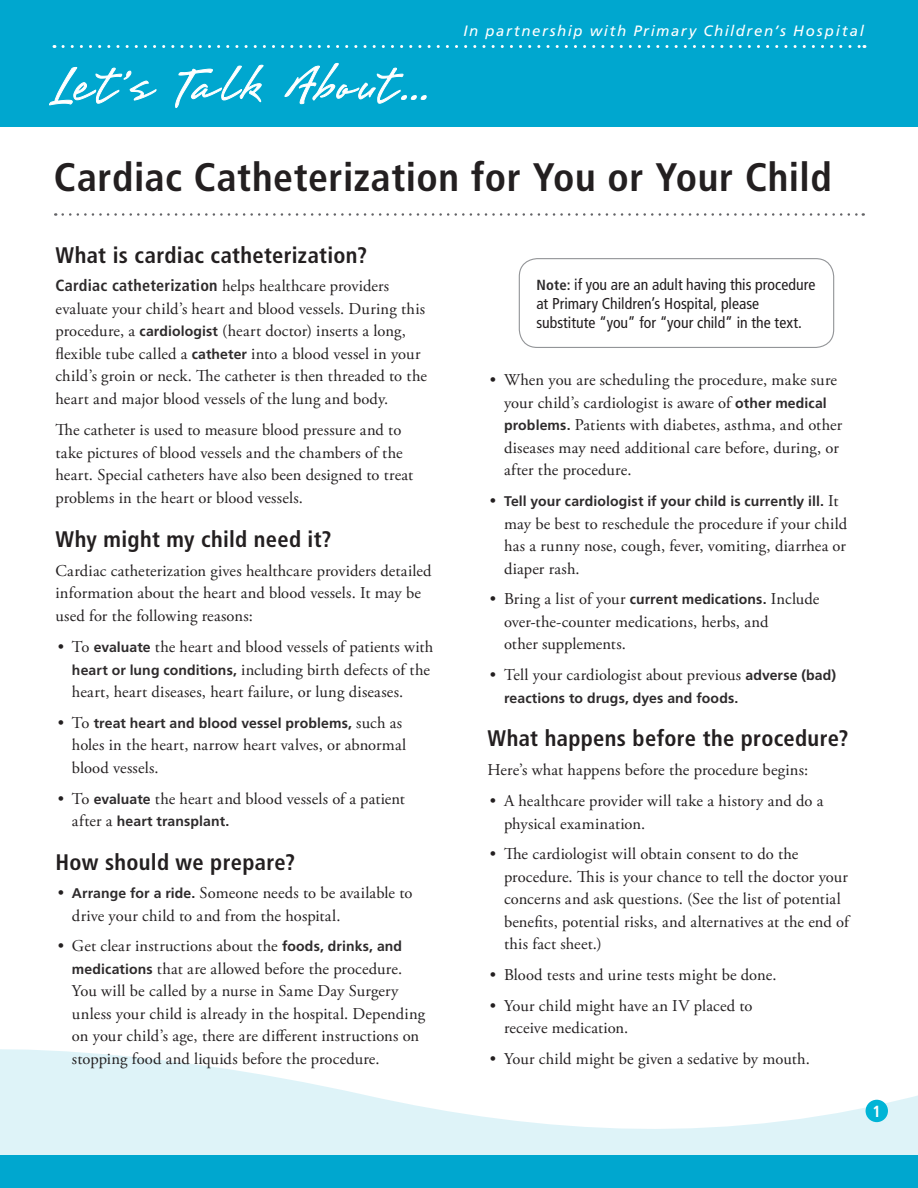
<style>
.page{position:relative;width:918px;height:1188px;background:#fff}
.page>*{position:absolute;margin:0;border:0;box-sizing:border-box;transform-origin:0 0}
.Title__h1{font:700 condensed 39.75px "Frutiger LT Std";letter-spacing:.015em;color:#231f20}
.Level_1__h2{font:700 condensed 22.5px "Frutiger LT Std";letter-spacing:.015em;color:#231f20}
.Main__p{font:16.5px/22.5px "Adobe Garamond Pro";letter-spacing:.01em;color:#231f20}
.Page_number{font:700 condensed 16.2px "Frutiger LT Std";color:#fff}
.Main{font:condensed 15.75px/18.8px "Frutiger LT Std";color:#231f20}
.t1{font:italic 15px "Frutiger LT Std";letter-spacing:.105em;color:#fff}
.t2{font:700 14.1px "Frutiger LT Std";letter-spacing:.01em;color:#2e2b2c}
.s1{font-family:"Frutiger LT Std";font-weight:700;font-stretch:condensed;font-size:16.2px;color:#2e2b2c}
.s2{font-family:"Frutiger LT Std";font-weight:700;font-size:14.1px;color:#2e2b2c}
.s3{font-family:"Adobe Garamond Pro";font-weight:400;font-size:16.5px;color:#231f20}
.s4{font-weight:700;font-size:14.7px;color:#2b292a}
</style>
<div class="page">
<svg style="left:0;top:1049px;width:918px;height:107px;fill:#def3f8"></svg>
<div style="left:866px;top:1100px;width:22px;height:22px;background:#00b4d6;border-radius:50%"></div>
<div style="left:0;top:1156px;width:918px;height:32px;background:#00a7cf"></div>
<div style="left:0;top:0;width:918px;height:127px;background:#00a7cf"></div>
<svg style="left:63px;top:45px;width:802px;height:3px"></svg>
<svg style="left:49px;top:63px;width:378px;height:45px"></svg>
<svg style="left:63px;top:213px;width:801px;height:3px"></svg>
<div style="left:519px;top:258px;width:315px;height:90px;border:1px solid #939598;border-radius:18px"></div>
<p class="t1" style="left:463px;top:22px;width:402px">In partnership with Primary Children’s Hospital</p>
<p class="Title__h1" style="left:54px;top:153px;width:779px">Cardiac Catheterization for You or Your Child</p>
<p class="Level_1__h2" style="left:55px;top:242px;width:313px">What is cardiac catheterization?</p>
<p class="Main__p" style="left:55px;top:275px;width:373px"><span class="s1">Cardiac catheterization</span> helps healthcare providers evaluate your child’s heart and blood vessels. During this procedure, a <span class="s2">cardiologist</span> (heart doctor) inserts a long, flexible tube called a <span class="s2">catheter</span> into a blood vessel in your child’s groin or neck. The catheter is then threaded to the heart and major blood vessels of the lung and body.</p>
<p class="Main__p" style="left:55px;top:419px;width:359px">The catheter is used to measure blood pressure and to take pictures of blood vessels and the chambers of the heart. Special catheters have also been designed to treat problems in the heart or blood vessels.</p>
<p class="Level_1__h2" style="left:55px;top:526px;width:278px">Why might my child need it?</p>
<p class="Main__p" style="left:55px;top:560px;width:378px">Cardiac catheterization gives healthcare providers detailed information about the heart and blood vessels. It may be used for the following reasons:</p>
<p class="Main__p" style="left:72px;top:636px;width:363px;text-indent:-14px">• To <span class="s2">evaluate</span> the heart and blood vessels of patients with <span class="s2">heart or lung conditions,</span> including birth defects of the heart, heart diseases, heart failure, or lung diseases.</p>
<p class="t2" style="left:58px;top:715px;width:346px"><span class="s3">• To</span> treat heart and blood vessel problems, <span class="s3">such as</span></p>
<p class="Main__p" style="left:72px;top:734px;width:336px">holes in the heart, narrow heart valves, or abnormal blood vessels.</p>
<p class="Main__p" style="left:58px;top:788px;width:349px">• To <span class="s2">evaluate</span> the heart and blood vessels of a patient</p>
<p class="t2" style="left:72px;top:813px;width:159px"><span class="s3">after a</span> heart transplant.</p>
<p class="Level_1__h2" style="left:55px;top:848px;width:241px">How should we prepare?</p>
<p class="Main__p" style="left:72px;top:882px;width:342px;text-indent:-14px">• <span class="s2">Arrange for a ride.</span> Someone needs to be available to drive your child to and from the hospital.</p>
<p class="Main__p" style="left:72px;top:935px;width:355px;text-indent:-14px">• Get clear instructions about the <span class="s2">foods, drinks, and medications</span> that are allowed before the procedure.<br>You will be called by a nurse in Same Day Surgery unless your child is already in the hospital. Depending on your child’s age, there are different instructions on stopping food and liquids before the procedure.</p>
<p class="Main" style="left:536px;top:275px;width:281px"><span class="s4">Note:</span> if you are an adult having this procedure at Primary Children’s Hospital, please substitute “you” for “your child” in the text.</p>
<p class="Main__p" style="left:504px;top:370px;width:340px;text-indent:-14px">• When you are scheduling the procedure, make sure your child’s cardiologist is aware of <span class="s2">other medical problems.</span> Patients with diabetes, asthma, and other diseases may need additional care before, during, or after the procedure.</p>
<p class="t2" style="left:490px;top:493px;width:350px"><span class="s3">•</span> Tell your cardiologist if your child is currently ill. <span class="s3">It</span></p>
<p class="Main__p" style="left:504px;top:513px;width:345px;text-align:justify">may be best to reschedule the procedure if your child has a runny nose, cough, fever, vomiting, diarrhea or diaper rash.</p>
<p class="Main__p" style="left:504px;top:589px;width:317px;text-indent:-14px">• Bring a list of your <span class="s2">current medications.</span> Include over‑the‑counter medications, herbs, and<br>other supplements.</p>
<p class="Main__p" style="left:490px;top:664px;width:348px">• Tell your cardiologist about previous <span class="s2">adverse (bad)</span></p>
<p class="t2" style="left:504px;top:690px;width:236px">reactions to drugs, dyes and foods.</p>
<p class="Level_1__h2" style="left:488px;top:725px;width:363px">What happens before the procedure?</p>
<p class="Main__p" style="left:488px;top:759px;width:322px">Here’s what happens before the procedure begins:</p>
<p class="Main__p" style="left:504px;top:790px;width:321px;text-indent:-14px">• A healthcare provider will take a history and do a physical examination.</p>
<p class="Main__p" style="left:504px;top:844px;width:346px;text-indent:-14px">• The cardiologist will obtain consent to do the procedure. This is your chance to tell the doctor your concerns and ask questions. (See the list of potential benefits, potential risks, and alternatives at the end of this fact sheet.)</p>
<p class="Main__p" style="left:490px;top:964px;width:288px">• Blood tests and urine tests might be done.</p>
<p class="Main__p" style="left:504px;top:995px;width:250px;text-indent:-14px">• Your child might have an IV placed to receive medication.</p>
<p class="Main__p" style="left:490px;top:1048px;width:322px">• Your child might be given a sedative by mouth.</p>
<p class="Page_number" style="left:873px;top:1101px;width:10px">1</p>
</div>
